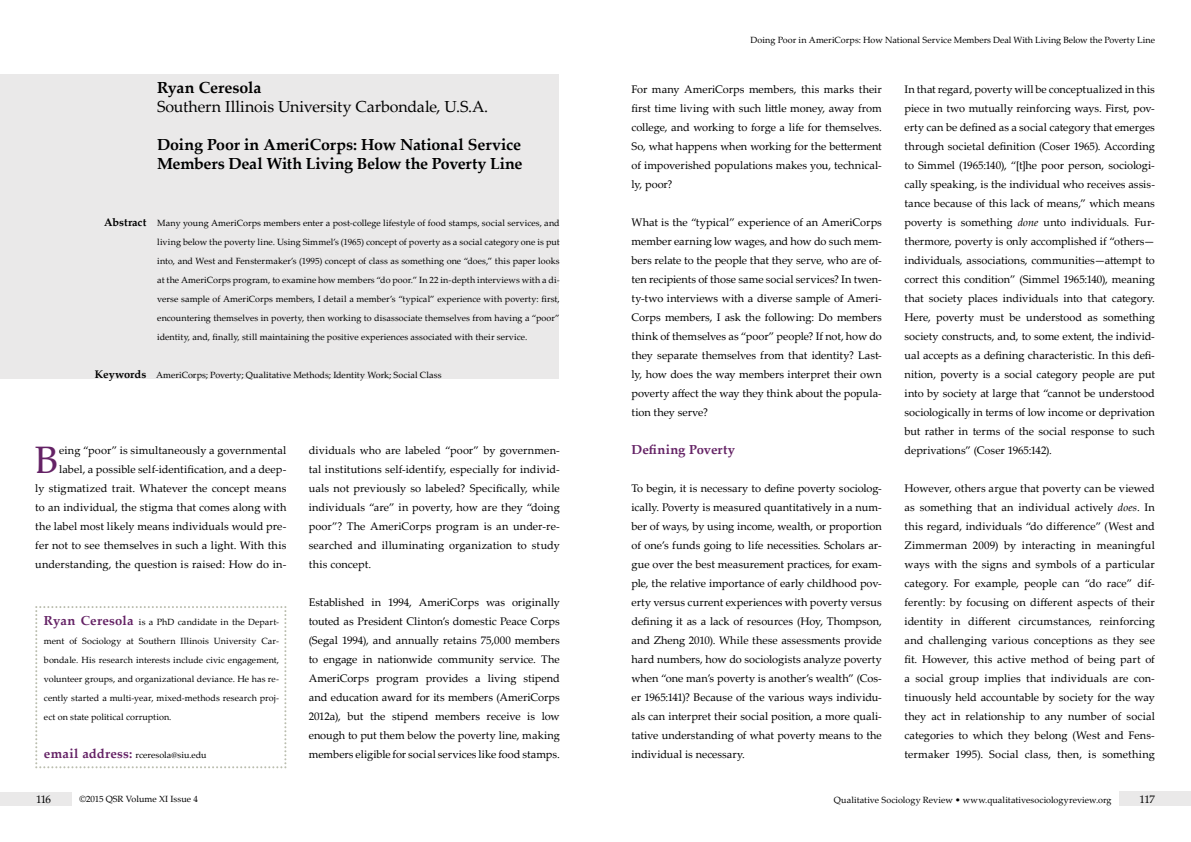
<style>
.page{position:relative;width:1191px;height:842px;background:#fff}
.page>*{position:absolute;margin:0;border:0;box-sizing:border-box;transform-origin:0 0}
.t1{font:38.3px "Palatino Linotype";color:#642265}
.t2{font:700 16px/19px "Palatino Linotype";letter-spacing:-.01em;color:#000}
.t3{font:16px "Palatino Linotype";letter-spacing:-.01em;color:#000}
.t4{font:700 13px "Palatino Linotype";letter-spacing:.01em;color:#642265}
.t5{font:11px/19px "Palatino Linotype";letter-spacing:.005em;color:#000;text-align:justify}
.t6{font:700 11px "Palatino Linotype";color:#000}
.t7{font:9px/19px "Palatino Linotype";letter-spacing:.005em;color:#000;text-align:justify}
.s1{font-weight:700;font-size:13px;color:#642265}
.s2{font-style:italic}
</style>
<div class="page">
<div style="left:1119px;top:791px;width:72px;height:15px;background:#eae9e9"></div>
<div style="left:0;top:793px;width:72px;height:13px;background:#eae9e9"></div>
<div style="left:0;top:74px;width:559px;height:304px;background:#eae9e9"></div>
<svg style="left:35px;top:606px;width:251px;height:162px"></svg>
<h2 class="t2" style="left:157px;top:77px;width:106px">Ryan Ceresola</h2>
<h2 class="t3" style="left:157px;top:95px;width:333px">Southern Illinois University Carbondale, U.S.A.</h2>
<h2 class="t2" style="left:157px;top:134px;width:367px">Doing Poor in AmeriCorps: How National Service<br>Members Deal With Living Below the Poverty Line</h2>
<p class="t6" style="left:104px;top:214px;width:44px">Abstract</p>
<p class="t6" style="left:95px;top:366px;width:53px">Keywords</p>
<p class="t7" style="left:157px;top:213px;width:404px">Many young AmeriCorps members enter a post-college lifestyle of food stamps, social services, and living below the poverty line. Using Simmel’s (1965) concept of poverty as a social category one is put into, and West and Fenstermaker’s (1995) concept of class as something one “does,” this paper looks at the AmeriCorps program, to examine how members “do poor.” In 22 in-depth interviews with a di&shy;verse sample of AmeriCorps members, I detail a member’s “typical” experience with poverty: first, encountering themselves in poverty, then working to disassociate themselves from having a “poor” identity, and, finally, still maintaining the positive experiences associated with their service.</p>
<p class="t7" style="left:156px;top:365px;width:287px">AmeriCorps; Poverty; Qualitative Methods; Identity Work; Social Class</p>
<p class="t5" style="left:35px;top:440px;width:253px;text-align:right">eing “poor” is simultaneously a governmental label, a possible self-identification, and a deep-<br>ly stigmatized trait. Whatever the concept means to an individual, the stigma that comes along with the label most likely means individuals would pre&shy;fer not to see themselves in such a light. With this understanding, the question is raised: How do in-</p>
<h1 class="t1" style="left:35px;top:433px;width:25px">B</h1>
<p class="t7" style="left:44px;top:612px;width:236px"><span class="s1">Ryan Ceresola</span> is a PhD candidate in the Depart&shy;ment of Sociology at Southern Illinois University Car&shy;bondale. His research interests include civic engagement, volunteer groups, and organizational deviance. He has re&shy;cently started a multi-year, mixed-methods research proj&shy;ect on state political corruption.</p>
<p class="t7" style="left:44px;top:745px;width:164px"><span class="s1">email address:</span> rceresola@siu.edu</p>
<p class="t5" style="left:309px;top:440px;width:253px">dividuals who are labeled “poor” by governmen&shy;tal institutions self-identify, especially for individ&shy;uals not previously so labeled? Specifically, while individuals “are” in poverty, how are they “doing poor”? The AmeriCorps program is an under-re&shy;searched and illuminating organization to study this concept.</p>
<p class="t5" style="left:309px;top:592px;width:253px">Established in 1994, AmeriCorps was originally touted as President Clinton’s domestic Peace Corps (Segal 1994), and annually retains 75,000 members to engage in nationwide community service. The AmeriCorps program provides a living stipend and education award for its members (AmeriCorps 2012a), but the stipend members receive is low enough to put them below the poverty line, making members eligible for social services like food stamps.</p>
<p class="t7" style="left:750px;top:30px;width:406px">Doing Poor in AmeriCorps: How National Service Members Deal With Living Below the Poverty Line</p>
<p class="t5" style="left:631px;top:79px;width:252px">For many AmeriCorps members, this marks their first time living with such little money, away from college, and working to forge a life for themselves.<br>So, what happens when working for the betterment of impoverished populations makes you, technical&shy;ly, poor?</p>
<p class="t5" style="left:631px;top:212px;width:252px">What is the “typical” experience of an AmeriCorps member earning low wages, and how do such mem&shy;bers relate to the people that they serve, who are of&shy;ten recipients of those same social services? In twen&shy;ty-two interviews with a diverse sample of Ameri-Corps members, I ask the following: Do members think of themselves as “poor” people? If not, how do they separate themselves from that identity? Last&shy;ly, how does the way members interpret their own poverty affect the way they think about the popula&shy;tion they serve?</p>
<p class="t4" style="left:631px;top:440px;width:105px">Defining Poverty</p>
<p class="t5" style="left:631px;top:478px;width:252px">To begin, it is necessary to define poverty sociolog&shy;ically. Poverty is measured quantitatively in a num&shy;ber of ways, by using income, wealth, or proportion of one’s funds going to life necessities. Scholars ar&shy;gue over the best measurement practices, for exam&shy;ple, the relative importance of early childhood pov&shy;erty versus current experiences with poverty versus defining it as a lack of resources (Hoy, Thompson, and Zheng 2010). While these assessments provide hard numbers, how do sociologists analyze poverty when “one man’s poverty is another’s wealth” (Cos&shy;er 1965:141)? Because of the various ways individu&shy;als can interpret their social position, a more quali&shy;tative understanding of what poverty means to the individual is necessary.</p>
<p class="t5" style="left:904px;top:79px;width:252px">In that regard, poverty will be conceptualized in this piece in two mutually reinforcing ways. First, pov&shy;erty can be defined as a social category that emerges through societal definition (Coser 1965). According to Simmel (1965:140), “[t]he poor person, sociologi&shy;cally speaking, is the individual who receives assis&shy;tance because of this lack of means,” which means poverty is something <span class="s2">done</span> unto individuals. Fur&shy;thermore, poverty is only accomplished if “others— individuals, associations, communities—attempt to correct this condition” (Simmel 1965:140), meaning that society places individuals into that category.<br>Here, poverty must be understood as something society constructs, and, to some extent, the individ&shy;ual accepts as a defining characteristic. In this defi&shy;nition, poverty is a social category people are put into by society at large that “cannot be understood sociologically in terms of low income or deprivation but rather in terms of the social response to such deprivations” (Coser 1965:142).</p>
<p class="t5" style="left:904px;top:478px;width:252px">However, others argue that poverty can be viewed as something that an individual actively <span class="s2">does</span>. In this regard, individuals “do difference” (West and Zimmerman 2009) by interacting in meaningful ways with the signs and symbols of a particular category. For example, people can “do race” dif&shy;ferently: by focusing on different aspects of their identity in different circumstances, reinforcing and challenging various conceptions as they see fit. However, this active method of being part of a social group implies that individuals are con&shy;tinuously held accountable by society for the way they act in relationship to any number of social categories to which they belong (West and Fens&shy;termaker 1995). Social class, then, is something</p>
<p class="t5" style="left:36px;top:789px;width:17px">116</p>
<p class="t7" style="left:79px;top:789px;width:120px">©2015 QSR Volume XI Issue 4</p>
<p class="t7" style="left:834px;top:790px;width:279px">Qualitative Sociology Review • www.qualitativesociologyreview.org</p>
<p class="t5" style="left:1139px;top:790px;width:17px">117</p>
</div>
